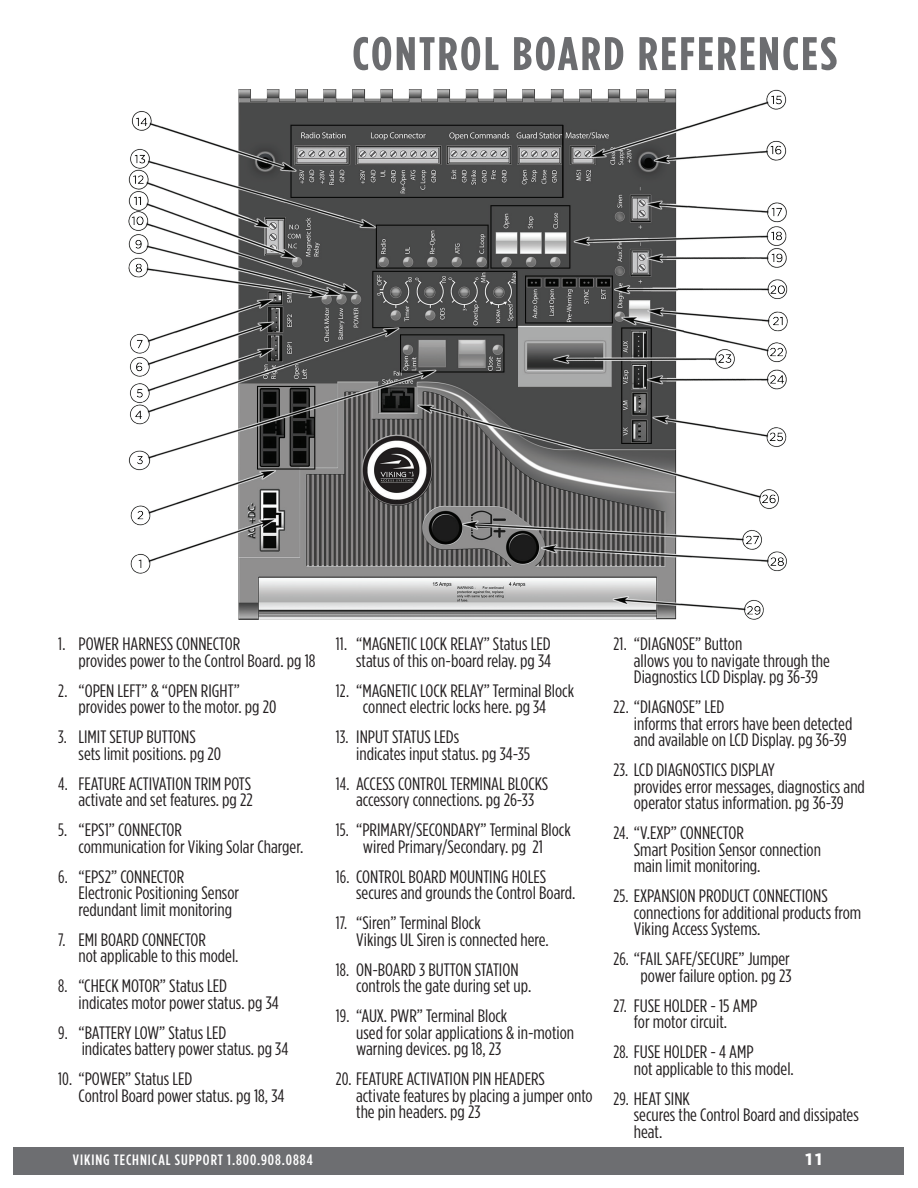
<style>
.page{position:relative;width:918px;height:1188px;background:#fff}
.page>*{position:absolute;margin:0;border:0;box-sizing:border-box;transform-origin:0 0}
.t1{font:700 47.1px "Gotham Condensed";letter-spacing:.045em;color:#6c6d70;scale:1.08 1}
.t2{font:18px/16.5px "Gotham Condensed";color:#231f20}
.t3{font:700 16.5px "Gotham";color:#fff;scale:1.08 1}
.t4{font:500 15px "Gotham Condensed";letter-spacing:.06em;color:#fff;scale:1.08 1}
</style>
<div class="page">
<div style="left:14px;top:1147px;width:890px;height:27px;background:#6d6e71"></div>
<img style="left:128px;top:89px;width:660px;height:530px">
<h1 class="t1" style="left:352px;top:27px;width:450px">CONTROL BOARD REFERENCES</h1>
<p class="t2" style="left:79px;top:635px;width:238px;text-indent:-20px">1. POWER HARNESS CONNECTOR<br>provides power to the Control Board. pg 18</p>
<p class="t2" style="left:79px;top:682px;width:199px;text-indent:-20px">2. “OPEN LEFT” &amp; “OPEN RIGHT” provides power to the motor. pg 20</p>
<p class="t2" style="left:79px;top:728px;width:144px;text-indent:-20px">3. LIMIT SETUP BUTTONS sets limit positions. pg 20</p>
<p class="t2" style="left:58px;top:775px;width:196px;text-align:right">4. FEATURE ACTIVATION TRIM POTS activate and set features. pg 22</p>
<p class="t2" style="left:79px;top:821px;width:227px;text-indent:-20px">5. “EPS1” CONNECTOR<br>communication for Viking Solar Charger.</p>
<p class="t2" style="left:79px;top:868px;width:162px;text-indent:-20px">6. “EPS2” CONNECTOR<br>Electronic Positioning Sensor redundant limit monitoring</p>
<p class="t2" style="left:79px;top:931px;width:161px;text-indent:-20px">7. EMI BOARD CONNECTOR<br>not applicable to this model.</p>
<p class="t2" style="left:79px;top:977px;width:202px;text-indent:-20px">8. “CHECK MOTOR” Status LED indicates motor power status. pg 34</p>
<p class="t2" style="left:82px;top:1024px;width:208px;text-indent:-23px">9. “BATTERY LOW” Status LED<br>indicates battery power status. pg 34</p>
<p class="t2" style="left:79px;top:1070px;width:207px;text-indent:-20px">10. “POWER” Status LED<br>Control Board power status. pg 18, 34</p>
<p class="t2" style="left:336px;top:635px;width:217px;text-align:right">11. “MAGNETIC LOCK RELAY” Status LED status of this on-board relay. pg 34</p>
<p class="t2" style="left:336px;top:682px;width:240px;text-align:center">12. “MAGNETIC LOCK RELAY” Terminal Block connect electric locks here. pg 34</p>
<p class="t2" style="left:356px;top:728px;width:176px;text-indent:-20px">13. INPUT STATUS LEDs<br>indicates input status. pg 34-35</p>
<p class="t2" style="left:336px;top:775px;width:214px;text-align:center">14. ACCESS CONTROL TERMINAL BLOCKS accessory connections. pg 26-33</p>
<p class="t2" style="left:336px;top:821px;width:236px;text-align:center">15. “PRIMARY/SECONDARY” Terminal Block wired Primary/Secondary. pg 21</p>
<p class="t2" style="left:356px;top:868px;width:221px;text-indent:-20px">16. CONTROL BOARD MOUNTING HOLES secures and grounds the Control Board.</p>
<p class="t2" style="left:356px;top:914px;width:194px;text-indent:-20px">17. “Siren” Terminal Block<br>Vikings UL Siren is connected here.</p>
<p class="t2" style="left:356px;top:961px;width:177px;text-indent:-20px">18. ON-BOARD 3 BUTTON STATION controls the gate during set up.</p>
<p class="t2" style="left:356px;top:1007px;width:219px;text-indent:-20px">19. “AUX. PWR” Terminal Block<br>used for solar applications &amp; in-motion warning devices. pg 18, 23</p>
<p class="t2" style="left:356px;top:1070px;width:238px;text-indent:-20px">20. FEATURE ACTIVATION PIN HEADERS activate features by placing a jumper onto the pin headers. pg 23</p>
<p class="t2" style="left:634px;top:635px;width:198px;text-indent:-20px">21. “DIAGNOSE” Button<br>allows you to navigate through the<br>Diagnostics LCD Display. pg 36-39</p>
<p class="t2" style="left:634px;top:698px;width:220px;text-indent:-20px">22. “DIAGNOSE” LED<br>informs that errors have been detected and available on LCD Display. pg 36-39</p>
<p class="t2" style="left:634px;top:761px;width:233px;text-indent:-20px">23. LCD DIAGNOSTICS DISPLAY<br>provides error messages, diagnostics and operator status information. pg 36-39</p>
<p class="t2" style="left:634px;top:824px;width:189px;text-indent:-20px">24. “V.EXP” CONNECTOR<br>Smart Position Sensor connection main limit monitoring.</p>
<p class="t2" style="left:634px;top:887px;width:229px;text-indent:-20px">25. EXPANSION PRODUCT CONNECTIONS connections for additional products from<br>Viking Access Systems.</p>
<p class="t2" style="left:614px;top:950px;width:179px;text-align:right">26. “FAIL SAFE/SECURE” Jumper power failure option. pg 23</p>
<p class="t2" style="left:614px;top:997px;width:145px;text-align:center">27. FUSE HOLDER - 15 AMP for motor circuit.</p>
<p class="t2" style="left:634px;top:1043px;width:161px;text-indent:-20px">28. FUSE HOLDER - 4 AMP<br>not applicable to this model.</p>
<p class="t2" style="left:634px;top:1090px;width:226px;text-indent:-20px">29. HEAT SINK<br>secures the Control Board and dissipates heat.</p>
<p class="t4" style="left:73px;top:1151px;width:224px">VIKING TECHNICAL SUPPORT 1.800.908.0884</p>
<p class="t3" style="left:805px;top:1149px;width:17px">11</p>
</div>
